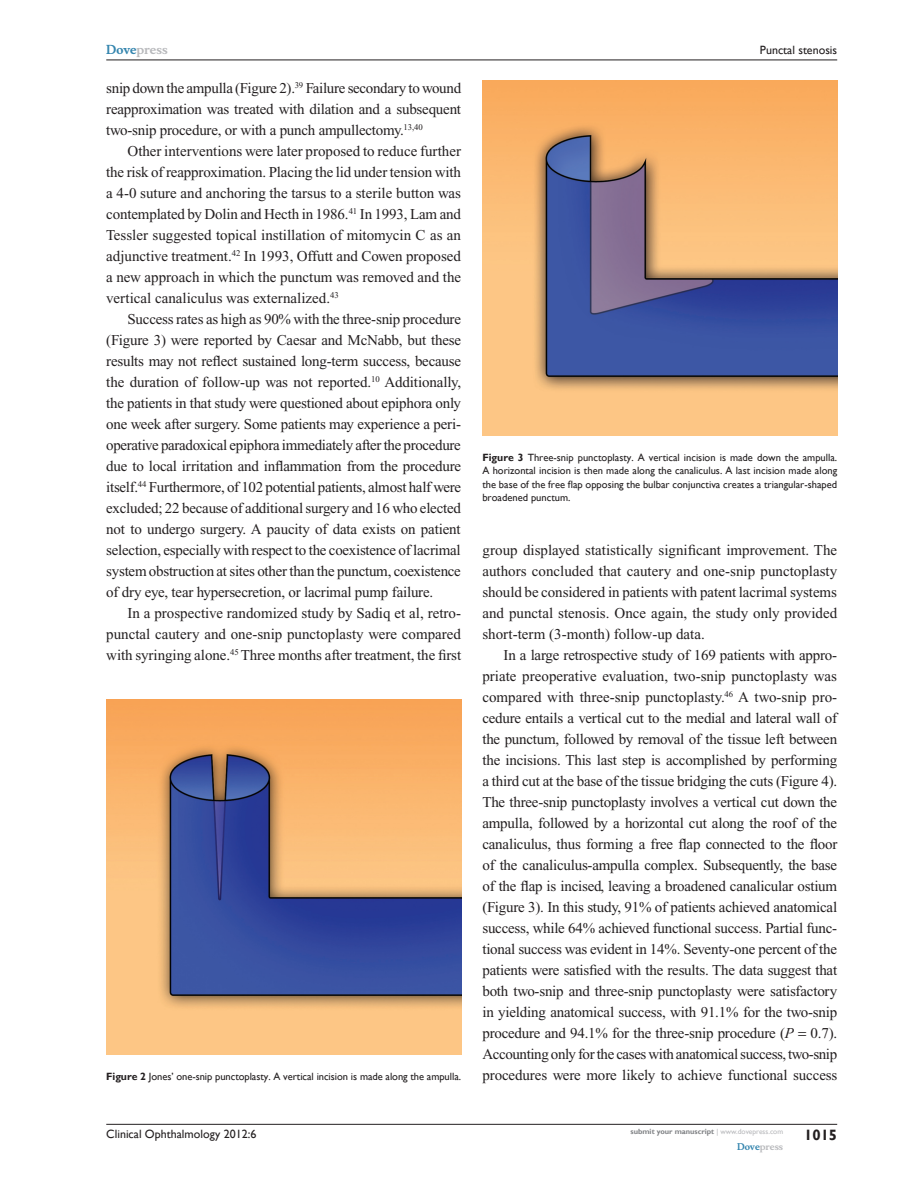
<style>
.page{position:relative;width:918px;height:1188px;background:#fff}
.page>*{position:absolute;margin:0;border:0;box-sizing:border-box;transform-origin:0 0}
.Tx{font:15px/21px "Times New Roman";letter-spacing:-.005em;color:#231f20;text-align:justify}
.TxF{font:15px/21px "Times New Roman";letter-spacing:-.015em;color:#231f20;text-align:justify}
.t1{font:700 15px "Gill Sans";color:#231f20}
.t2{font:12px "Gill Sans";color:#231f20}
.t3{font:700 12px "Musee";color:#b8b9bc}
.FC{font:10.5px/13.5px "Gill Sans";letter-spacing:-.005em;color:#231f20;text-align:justify}
.t4{font:700 9px "Musee";color:#b8b9bc}
.t5{font:700 7.5px "Gill Sans";color:#808285}
.s1{color:#3485ae}
.s2{font-weight:700}
.s3{font-style:italic}
.s4{font-weight:400;color:#b8b9bc}
</style>
<div class="page">
<img style="left:106px;top:699px;width:355px;height:355px">
<img style="left:483px;top:81px;width:354px;height:354px">
<hr style="left:106px;top:1124px;width:731px;height:1px;background:#231f20">
<hr style="left:106px;top:60px;width:731px;height:1px;background:#231f20">
<p class="t3" style="left:106px;top:43px;width:63px"><span class="s1">Dove</span>press</p>
<p class="TxF" style="left:106px;top:77px;width:356px">snip down the ampulla (Figure 2).<sup>39</sup> Failure secondary to wound reapproximation was treated with dilation and a subsequent two-snip procedure, or with a punch ampullectomy.<sup>13,40</sup></p>
<p class="Tx" style="left:106px;top:140px;width:356px;text-indent:21px">Other interventions were later proposed to reduce further the risk of reapproximation. Placing the lid under tension with a 4-0 suture and anchoring the tarsus to a sterile button was contemplated by Dolin and Hecth in 1986.<sup>41</sup> In 1993, Lam and Tessler suggested topical instillation of mitomycin C as an adjunctive treatment.<sup>42</sup> In 1993, Offutt and Cowen proposed a new approach in which the punctum was removed and the vertical canaliculus was externalized.<sup>43</sup></p>
<p class="Tx" style="left:106px;top:308px;width:356px;text-indent:21px">Success rates as high as 90% with the three-snip procedure (Figure 3) were reported by Caesar and McNabb, but these results may not reflect sustained long-term success, because the duration of follow-up was not reported.<sup>10</sup> Additionally, the patients in that study were questioned about epiphora only one week after surgery. Some patients may experience a peri&shy;operative paradoxical epiphora immediately after the procedure due to local irritation and inflammation from the procedure itself.<sup>44</sup> Furthermore, of 102 potential patients, almost half were excluded; 22 because of additional surgery and 16 who elected not to undergo surgery. A paucity of data exists on patient selection, especially with respect to the coexistence of lacrimal system obstruction at sites other than the punctum, coexistence of dry eye, tear hypersecretion, or lacrimal pump failure.</p>
<p class="Tx" style="left:106px;top:602px;width:357px;text-indent:21px">In a prospective randomized study by Sadiq et al, retro&shy;punctal cautery and one-snip punctoplasty were compared with syringing alone.<sup>45</sup> Three months after treatment, the first</p>
<p class="t2" style="left:760px;top:43px;width:79px">Punctal stenosis</p>
<p class="FC" style="left:482px;top:451px;width:356px"><span class="s2">Figure 3</span> Three-snip punctoplasty. A vertical incision is made down the ampulla.<br>A horizontal incision is then made along the canaliculus. A last incision made along the base of the free flap opposing the bulbar conjunctiva creates a triangular-shaped broadened punctum.</p>
<p class="Tx" style="left:482px;top:539px;width:356px">group displayed statistically significant improvement. The authors concluded that cautery and one-snip punctoplasty should be considered in patients with patent lacrimal systems and punctal stenosis. Once again, the study only provided short-term (3-month) follow-up data.</p>
<p class="Tx" style="left:482px;top:644px;width:357px;text-indent:21px">In a large retrospective study of 169 patients with appro&shy;priate preoperative evaluation, two-snip punctoplasty was compared with three-snip punctoplasty.<sup>46</sup> A two-snip pro&shy;cedure entails a vertical cut to the medial and lateral wall of the punctum, followed by removal of the tissue left between the incisions. This last step is accomplished by performing a third cut at the base of the tissue bridging the cuts (Figure 4).<br>The three-snip punctoplasty involves a vertical cut down the ampulla, followed by a horizontal cut along the roof of the canaliculus, thus forming a free flap connected to the floor of the canaliculus-ampulla complex. Subsequently, the base of the flap is incised, leaving a broadened canalicular ostium (Figure 3). In this study, 91% of patients achieved anatomical success, while 64% achieved functional success. Partial func&shy;tional success was evident in 14%. Seventy-one percent of the patients were satisfied with the results. The data suggest that both two-snip and three-snip punctoplasty were satisfactory in yielding anatomical success, with 91.1% for the two-snip procedure and 94.1% for the three-snip procedure (<span class="s3">P</span> 0.7).<br>Accounting only for the cases with anatomical success, two-snip</p>
<p class="FC" style="left:106px;top:1069px;width:356px"><span class="s2">Figure 2</span> Jones’ one-snip punctoplasty. A vertical incision is made along the ampulla.</p>
<p class="Tx" style="left:482px;top:1064px;width:357px">procedures were more likely to achieve functional success</p>
<p class="t2" style="left:106px;top:1127px;width:152px">Clinical Ophthalmology 2012:6</p>
<p class="t5" style="left:631px;top:1127px;width:154px">submit your manuscript <span class="s4">| www.dovepress.com</span></p>
<p class="t4" style="left:737px;top:1141px;width:48px"><span class="s1">Dove</span>press</p>
<p class="t1" style="left:804px;top:1126px;width:35px">1015</p>
</div>
